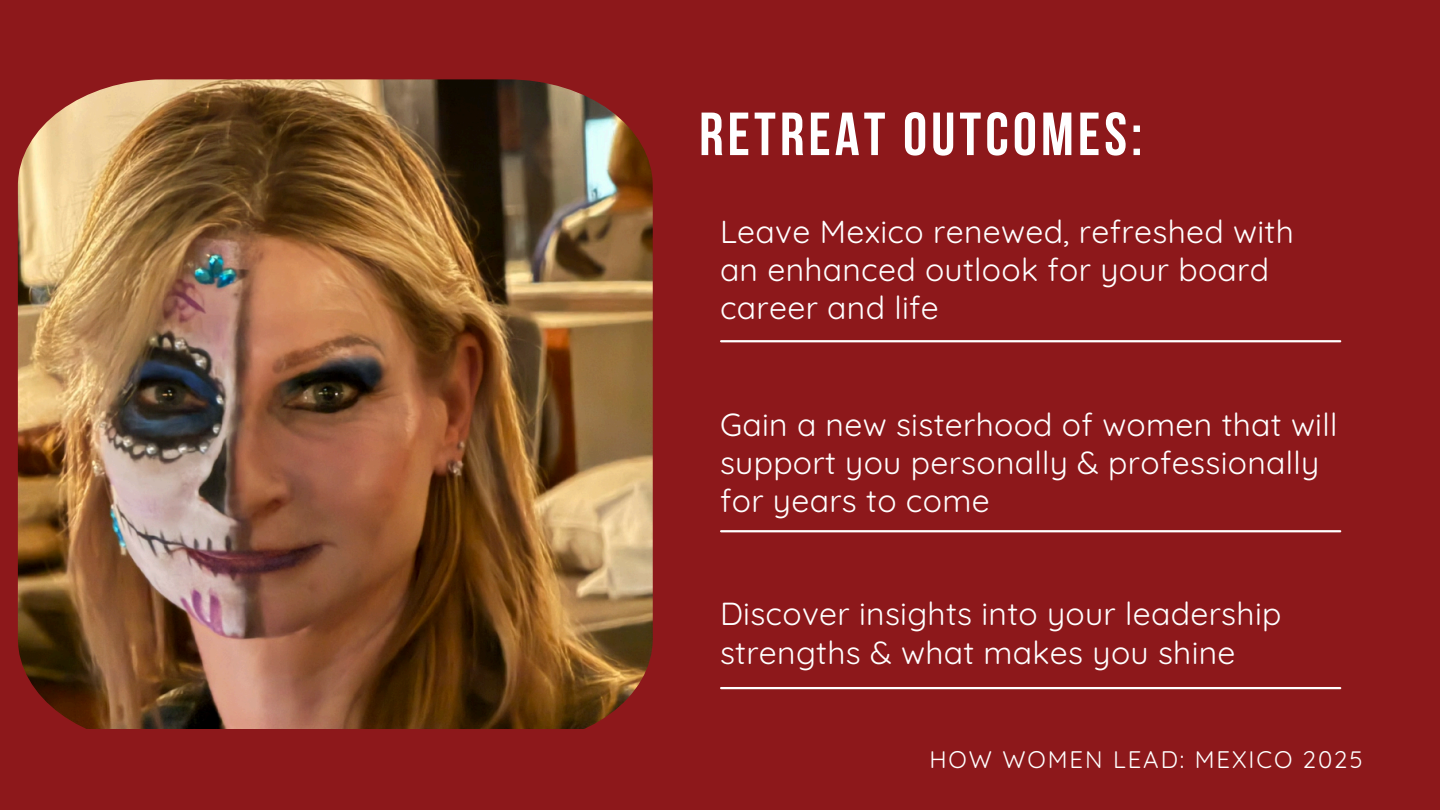
<style>
.page{position:relative;width:1440px;height:810px;background:#8d181b}
.page>*{position:absolute;margin:0;border:0;box-sizing:border-box;transform-origin:0 0}
.t1{font:60.7px "Bebas Neue Cyrillic";letter-spacing:.065em;color:#fff}
.t2{font:31.9px/38.2px "Quicksand";letter-spacing:.01em;color:#fff}
.t3{font:24px "Quicksand";letter-spacing:.08em;color:#fff}
</style>
<div class="page">
<hr style="left:721px;top:530px;width:619px;height:2px;background:#fff">
<hr style="left:721px;top:687px;width:619px;height:2px;background:#fff">
<hr style="left:721px;top:340px;width:619px;height:2px;background:#fff">
<img style="left:18px;top:79px;width:635px;height:650px">
<p class="t1" style="left:699px;top:110px;width:445px">RETREAT OUTCOMES:</p>
<p class="t2" style="left:720px;top:212px;width:575px">Leave Mexico renewed, refreshed with an enhanced outlook for your board career and life</p>
<h1 class="t2" style="left:720px;top:405px;width:619px">Gain a new sisterhood of women that will support you personally &amp; professionally for years to come</h1>
<h2 class="t2" style="left:720px;top:594px;width:563px">Discover insights into your leadership strengths &amp; what makes you shine</h2>
<p class="t3" style="left:929px;top:744px;width:435px">HOW WOMEN LEAD: MEXICO 2025</p>
</div>
